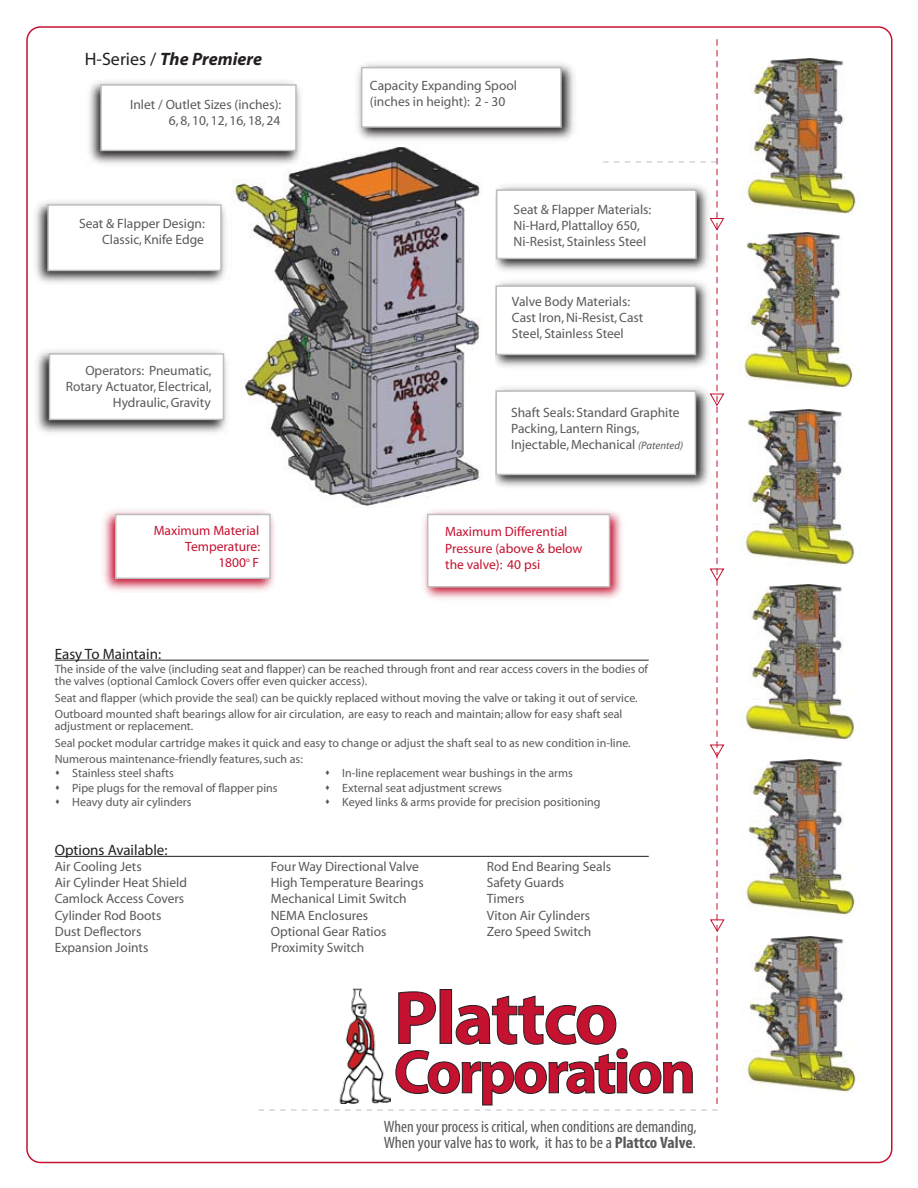
<style>
.page{position:relative;width:918px;height:1188px;background:#fff}
.page>*{position:absolute;margin:0;border:0;box-sizing:border-box;transform-origin:0 0}
.t1{font:700 75.9px "Myriad";letter-spacing:-.03em;color:#c41230}
.t2{font:700 61.65px "Myriad";letter-spacing:-.05em;color:#c41230}
.t3{font:italic 700 18px "Myriad";color:#231f20}
.t4{font:condensed 16.5px/16.5px "Myriad Pro";color:#58595b}
.t5{font:15px "Myriad";color:#231f20}
.t6{font:13.5px/16.2px "Myriad";color:#58595b}
.t7{font:13.5px/16.2px "Myriad";color:#c41230;text-align:right}
.t8{font:12px/16.5px "Myriad";color:#58595b}
.s1{font-weight:400;font-style:normal}
.s2{font-style:italic;font-size:10.8px}
.s3{font-weight:700}
</style>
<div class="page">
<img style="left:746px;top:57px;width:147px;height:157px">
<img style="left:743px;top:232px;width:150px;height:157px">
<img style="left:744px;top:408px;width:149px;height:157px">
<img style="left:231px;top:180px;width:26px;height:224px">
<img style="left:103px;top:510px;width:154px;height:82px">
<div style="left:116px;top:515px;width:154px;height:63px;background:#fff"></div>
<div style="left:115px;top:514px;width:156px;height:65px;border:2px solid #bcbec0"></div>
<img style="left:36px;top:344px;width:199px;height:89px">
<div style="left:50px;top:354px;width:173px;height:65px;background:#fff"></div>
<div style="left:49px;top:353px;width:175px;height:67px;border:2px solid #bcbec0"></div>
<img style="left:35px;top:196px;width:197px;height:94px">
<div style="left:48px;top:205px;width:173px;height:65px;background:#fff"></div>
<div style="left:47px;top:204px;width:175px;height:67px;border:2px solid #bcbec0"></div>
<img style="left:89px;top:81px;width:168px;height:83px">
<div style="left:101px;top:85px;width:195px;height:65px;background:#fff"></div>
<div style="left:100px;top:84px;width:197px;height:67px;border:2px solid #bcbec0"></div>
<img style="left:744px;top:584px;width:149px;height:157px">
<img style="left:745px;top:759px;width:148px;height:156px">
<img style="left:746px;top:935px;width:147px;height:157px">
<svg style="left:257px;top:40px;width:468px;height:1071px"></svg>
<hr style="left:55px;top:660px;width:594px;height:1px;background:#231f20">
<hr style="left:55px;top:856px;width:594px;height:1px;background:#231f20">
<img style="left:337px;top:988px;width:54px;height:116px">
<p class="t3" style="left:85px;top:50px;width:179px"><span class="s1">H-Series /</span> The Premiere</p>
<p class="t6" style="left:130px;top:97px;width:153px;text-align:right">Inlet / Outlet Sizes (inches):<br>6, 8, 10, 12, 16, 18, 24</p>
<p class="t6" style="left:79px;top:216px;width:127px;text-align:right">Seat &amp; Flapper Design:<br>Classic, Knife Edge</p>
<p class="t6" style="left:66px;top:363px;width:147px;text-align:right">Operators: Pneumatic,<br>Rotary Actuator, Electrical,<br>Hydraulic, Gravity</p>
<p class="t6" style="left:370px;top:78px;width:149px">Capacity Expanding Spool (inches in height): 2 - 30</p>
<p class="t6" style="left:514px;top:202px;width:139px">Seat &amp; Flapper Materials:<br>Ni-Hard, Plattalloy 650,<br>Ni-Resist, Stainless Steel</p>
<p class="t6" style="left:512px;top:294px;width:133px">Valve Body Materials:<br>Cast Iron, Ni-Resist, Cast<br>Steel, Stainless Steel</p>
<p class="t6" style="left:511px;top:405px;width:173px">Shaft Seals: Standard Graphite<br>Packing, Lantern Rings,<br>Injectable, Mechanical <span class="s2">(Patented)</span></p>
<p class="t7" style="left:154px;top:523px;width:108px">Maximum Material<br>Temperature:<br>1800<sup>o</sup> F</p>
<p class="t7" style="left:445px;top:524px;width:139px;text-align:left">Maximum Differential<br>Pressure (above &amp; below the valve): 40 psi</p>
<p class="t5" style="left:55px;top:646px;width:108px">Easy To Maintain:</p>
<p class="t8" style="left:55px;top:664px;width:595px;line-height:12px">The inside of the valve (including seat and flapper) can be reached through front and rear access covers in the bodies of the valves (optional Camlock Covers offer even quicker access).</p>
<p class="t8" style="left:55px;top:690px;width:584px">Seat and flapper (which provide the seal) can be quickly replaced without moving the valve or taking it out of service.<br>Outboard mounted shaft bearings allow for air circulation, are easy to reach and maintain; allow for easy shaft seal</p>
<p class="t8" style="left:55px;top:718px;width:578px">adjustment or replacement.<br>Seal pocket modular cartridge makes it quick and easy to change or adjust the shaft seal to as new condition in-line.<br>Numerous maintenance-friendly features, such as:</p>
<p class="t8" style="left:55px;top:766px;width:121px">▲ Stainless steel shafts</p>
<p class="t8" style="left:325px;top:766px;width:250px">▲ In-line replacement wear bushings in the arms</p>
<p class="t8" style="left:55px;top:780px;width:224px">▲ Pipe plugs for the removal of flapper pins</p>
<p class="t8" style="left:325px;top:780px;width:179px">▲ External seat adjustment screws</p>
<p class="t8" style="left:55px;top:795px;width:138px">▲ Heavy duty air cylinders</p>
<p class="t8" style="left:325px;top:795px;width:277px">▲ Keyed links &amp; arms provide for precision positioning</p>
<p class="t5" style="left:55px;top:842px;width:114px">Options Available:</p>
<p class="t6" style="left:55px;top:859px;width:88px">Air Cooling Jets</p>
<p class="t6" style="left:271px;top:859px;width:150px">Four Way Directional Valve</p>
<p class="t6" style="left:487px;top:859px;width:126px">Rod End Bearing Seals</p>
<p class="t6" style="left:55px;top:875px;width:134px">Air Cylinder Heat Shield</p>
<p class="t6" style="left:271px;top:875px;width:154px">High Temperature Bearings</p>
<p class="t6" style="left:487px;top:875px;width:79px">Safety Guards</p>
<p class="t6" style="left:55px;top:891px;width:131px">Camlock Access Covers</p>
<p class="t6" style="left:271px;top:891px;width:137px">Mechanical Limit Switch</p>
<p class="t6" style="left:487px;top:891px;width:39px">Timers</p>
<p class="t6" style="left:55px;top:908px;width:108px">Cylinder Rod Boots</p>
<p class="t6" style="left:271px;top:908px;width:99px">NEMA Enclosures</p>
<p class="t6" style="left:487px;top:908px;width:105px">Viton Air Cylinders</p>
<p class="t6" style="left:55px;top:924px;width:88px">Dust Deflectors</p>
<p class="t6" style="left:271px;top:924px;width:117px">Optional Gear Ratios</p>
<p class="t6" style="left:487px;top:924px;width:106px">Zero Speed Switch</p>
<p class="t6" style="left:55px;top:940px;width:95px">Expansion Joints</p>
<p class="t6" style="left:271px;top:940px;width:95px">Proximity Switch</p>
<p class="t1" style="left:394px;top:979px;width:226px">Plattco</p>
<p class="t2" style="left:394px;top:1040px;width:304px">Corporation</p>
<p class="t4" style="left:384px;top:1118px;width:315px">When your process is critical, when conditions are demanding,<br>When your valve has to work, it has to be a <span class="s3">Plattco Valve</span>.</p>
</div>
